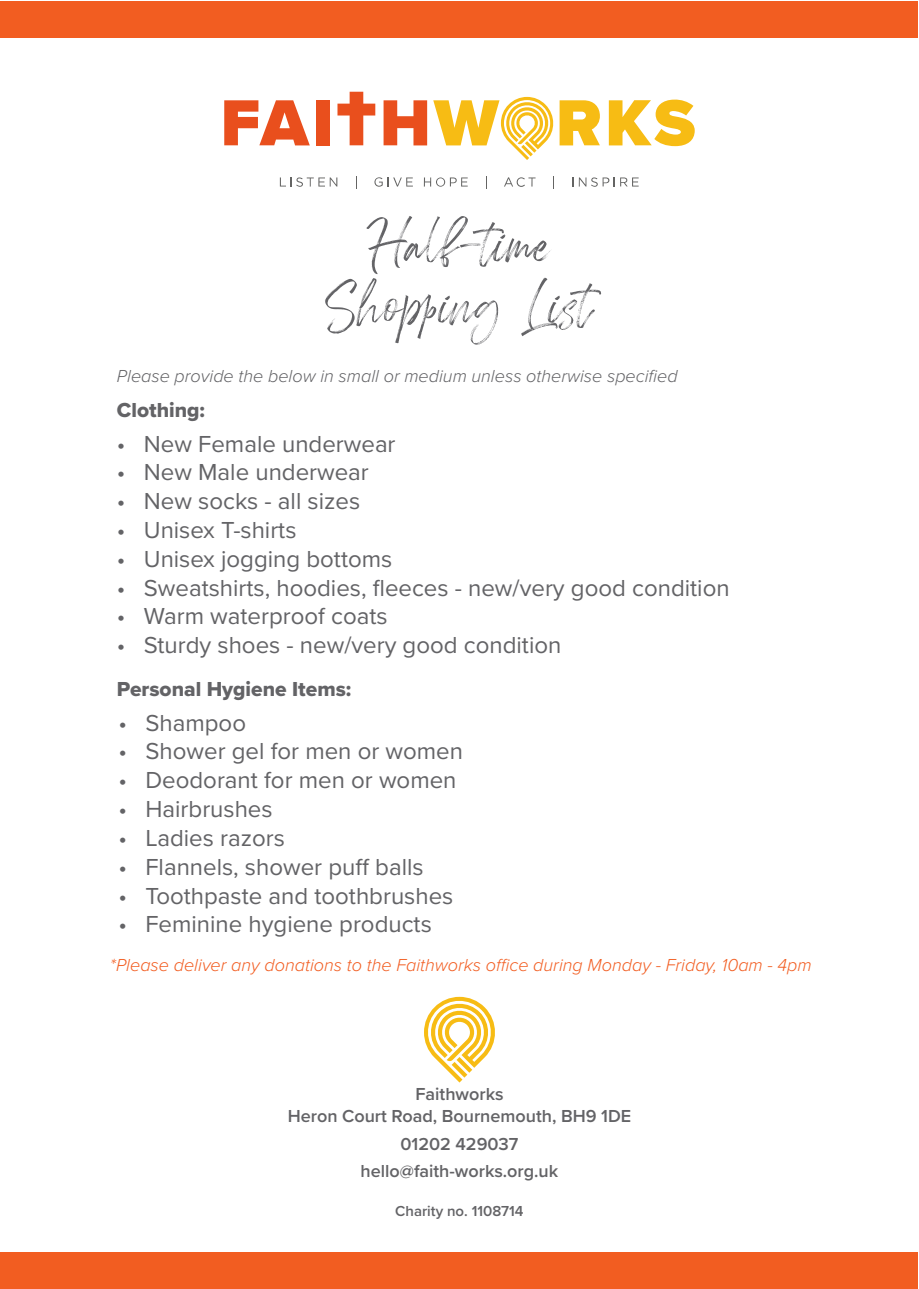
<style>
.page{position:relative;width:919px;height:1289px;background:#fff}
.page>*{position:absolute;margin:0;border:0;box-sizing:border-box;transform-origin:0 0}
.t1{font:51px "Buttergone Brush";color:#636366}
.t2{font:24px "Proxima Nova";color:#636366}
.t3{font:21px "Proxima Nova Extrabld";color:#636366}
.t4{font:600 18px "Proxima Nova";color:#636366}
.t5{font:italic 300 18px "Proxima Nova";color:#f25d21}
.t6{font:italic 300 18px "Proxima Nova";color:#636366}
.t7{font:600 15px "Proxima Nova";color:#636366}
</style>
<div class="page">
<svg style="left:224px;top:100px;width:86px;height:45px"></svg>
<div style="left:315px;top:100px;width:14px;height:45px;background:#e94f1d"></div>
<svg style="left:383px;top:100px;width:44px;height:45px"></svg>
<svg style="left:280px;top:177px;width:57px;height:10px"></svg>
<svg style="left:374px;top:177px;width:39px;height:10px"></svg>
<svg style="left:424px;top:177px;width:43px;height:10px"></svg>
<svg style="left:504px;top:177px;width:31px;height:10px"></svg>
<svg style="left:553px;top:176px;width:1px;height:12px"></svg>
<svg style="left:572px;top:177px;width:42px;height:10px"></svg>
<svg style="left:620px;top:177px;width:18px;height:9px"></svg>
<svg style="left:433px;top:97px;width:261px;height:63px"></svg>
<svg style="left:337px;top:92px;width:38px;height:53px"></svg>
<svg style="left:424px;top:996px;width:71px;height:86px"></svg>
<div style="left:1px;top:1px;width:917px;height:37px;background:#f25d21"></div>
<div style="left:0;top:1252px;width:917px;height:36px;background:#f25d21"></div>
<p class="t1" style="left:366px;top:213px;width:188px">Half-time</p>
<p class="t1" style="left:325px;top:274px;width:271px">Shopping List</p>
<p class="t6" style="left:117px;top:363px;width:562px">Please provide the below in small or medium unless otherwise specified</p>
<p class="t3" style="left:117px;top:394px;width:90px">Clothing:</p>
<p class="t2" style="left:117px;top:425px;width:280px">• New Female underwear</p>
<p class="t2" style="left:117px;top:454px;width:253px">• New Male underwear</p>
<p class="t2" style="left:117px;top:483px;width:245px">• New socks - all sizes</p>
<p class="t2" style="left:117px;top:512px;width:181px">• Unisex T-shirts</p>
<p class="t2" style="left:117px;top:541px;width:277px">• Unisex jogging bottoms</p>
<p class="t2" style="left:117px;top:569px;width:614px">• Sweatshirts, hoodies, fleeces - new/very good condition</p>
<p class="t2" style="left:117px;top:598px;width:272px">• Warm waterproof coats</p>
<p class="t2" style="left:117px;top:627px;width:446px">• Sturdy shoes - new/very good condition</p>
<p class="t3" style="left:117px;top:673px;width:236px">Personal Hygiene Items:</p>
<p class="t2" style="left:118px;top:704px;width:129px">• Shampoo</p>
<p class="t2" style="left:118px;top:733px;width:346px">• Shower gel for men or women</p>
<p class="t2" style="left:118px;top:762px;width:339px">• Deodorant for men or women</p>
<p class="t2" style="left:118px;top:791px;width:156px">• Hairbrushes</p>
<p class="t2" style="left:118px;top:820px;width:168px">• Ladies razors</p>
<p class="t2" style="left:118px;top:848px;width:307px">• Flannels, shower puff balls</p>
<p class="t2" style="left:118px;top:877px;width:336px">• Toothpaste and toothbrushes</p>
<p class="t2" style="left:118px;top:906px;width:315px">• Feminine hygiene products</p>
<p class="t5" style="left:110px;top:951px;width:703px">*Please deliver any donations to the Faithworks office during Monday - Friday, 10am - 4pm</p>
<p class="t4" style="left:415px;top:1080px;width:89px">Faithworks</p>
<p class="t4" style="left:288px;top:1102px;width:345px">Heron Court Road, Bournemouth, BH9 1DE</p>
<p class="t4" style="left:400px;top:1130px;width:120px">01202 429037</p>
<p class="t4" style="left:360px;top:1156px;width:199px">hello@faith-works.org.uk</p>
<p class="t7" style="left:395px;top:1199px;width:130px">Charity no. 1108714</p>
</div>
